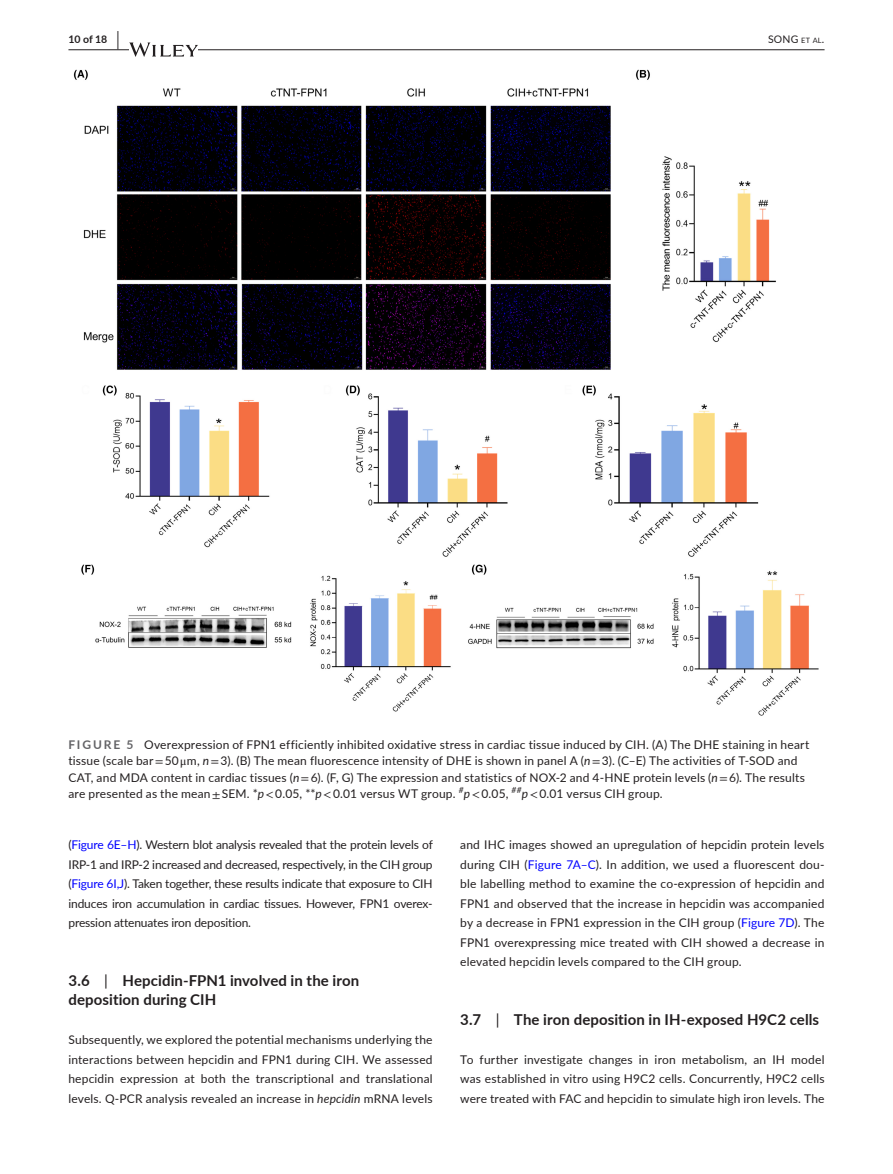
<style>
.page{position:relative;width:893px;height:1174px;background:#fff}
.page>*{position:absolute;margin:0;border:0;box-sizing:border-box;transform-origin:0 0}
.t1{font:700 15px/19.5px "Lato";letter-spacing:.005em;color:#231f20}
.t2{font:12px/19.5px "Lato";letter-spacing:.015em;color:#231f20;text-align:justify}
.t3{font:10.5px "Lato";color:#231f20}
.t4{font:700 10.5px "Lato";color:#231f20}
.t5{font:italic 8.4px "Lato";color:#231f20}
.s1{font-size:19.5px}
.s2{font-size:7.35px}
.s3{font-weight:700;color:#636366}
.s4{font-family:"STIX"}
.s5{font-style:italic}
.s6{color:#00f}
.s7{font-weight:400}
</style>
<div class="page">
<hr style="left:68px;top:49px;width:756px;height:1px;background:#231f20">
<svg style="left:129px;top:42px;width:69px;height:15px"></svg>
<img style="left:73px;top:69px;width:746px;height:647px">
<p class="t4" style="left:68px;top:31px;width:52px">10 of 18 <span class="s1">|</span></p>
<p class="t3" style="left:768px;top:31px;width:58px">SONG <span class="s2">et al</span>.</p>
<p class="t2" style="left:68px;top:735px;width:742px;line-height:16.5px;text-align:left"><span class="s3">FIGURE 5</span> Overexpression of FPN1 efficiently inhibited oxidative stress in cardiac tissue induced by CIH. (A) The DHE staining in heart tissue (scale bar <span class="s4">=</span> 50 <span class="s4">μ</span>m, <span class="s5">n</span><span class="s4">=</span> 3). (B) The mean fluorescence intensity of DHE is shown in panel A (<span class="s5">n</span><span class="s4">=</span> 3). (C–E) The activities of T-SOD and CAT, and MDA content in cardiac tissues (<span class="s5">n</span><span class="s4">=</span> 6). (F, G) The expression and statistics of NOX-2 and 4-HNE protein levels (<span class="s5">n</span><span class="s4">=</span> 6). The results are presented as the mean <span class="s4">±</span> SEM. *<span class="s5">p</span><span class="s4">&lt;</span> 0.05, **<span class="s5">p</span><span class="s4">&lt;</span> 0.01 versus WT group.</p>
<p class="t5" style="left:459px;top:783px;width:6px">#</p>
<p class="t2" style="left:464px;top:783px;width:46px"><span class="s5">p</span><span class="s4">&lt;</span> 0.05,</p>
<p class="t5" style="left:512px;top:783px;width:11px">##</p>
<p class="t2" style="left:522px;top:783px;width:142px"><span class="s5">p</span><span class="s4">&lt;</span> 0.01 versus CIH group.</p>
<p class="t2" style="left:68px;top:834px;width:366px">(<span class="s6">Figure 6E–H</span>). Western blot analysis revealed that the protein levels of IRP-1 and IRP-2 increased and decreased, respectively, in the CIH group (<span class="s6">Figure 6I,J</span>). Taken together, these results indicate that exposure to CIH induces iron accumulation in cardiac tissues. However, FPN1 overex&shy;pression attenuates iron deposition.</p>
<p class="t1" style="left:68px;top:970px;width:292px">3.6 <span class="s7">|</span> Hepcidin-FPN1 involved in the iron deposition during CIH</p>
<p class="t2" style="left:68px;top:1029px;width:366px">Subsequently, we explored the potential mechanisms underlying the interactions between hepcidin and FPN1 during CIH. We assessed hepcidin expression at both the transcriptional and translational levels. Q-PCR analysis revealed an increase in <span class="s5">hepcidin</span> mRNA levels</p>
<p class="t2" style="left:460px;top:834px;width:366px">and IHC images showed an upregulation of hepcidin protein levels during CIH (<span class="s6">Figure 7A–C</span>). In addition, we used a fluorescent dou&shy;ble labelling method to examine the co-expression of hepcidin and FPN1 and observed that the increase in hepcidin was accompanied by a decrease in FPN1 expression in the CIH group (<span class="s6">Figure 7D</span>). The FPN1 overexpressing mice treated with CIH showed a decrease in elevated hepcidin levels compared to the CIH group.</p>
<p class="t1" style="left:460px;top:1009px;width:360px">3.7 <span class="s7">|</span> The iron deposition in IH-exposed H9C2 cells</p>
<p class="t2" style="left:460px;top:1049px;width:366px">To further investigate changes in iron metabolism, an IH model was established in vitro using H9C2 cells. Concurrently, H9C2 cells were treated with FAC and hepcidin to simulate high iron levels. The</p>
</div>
